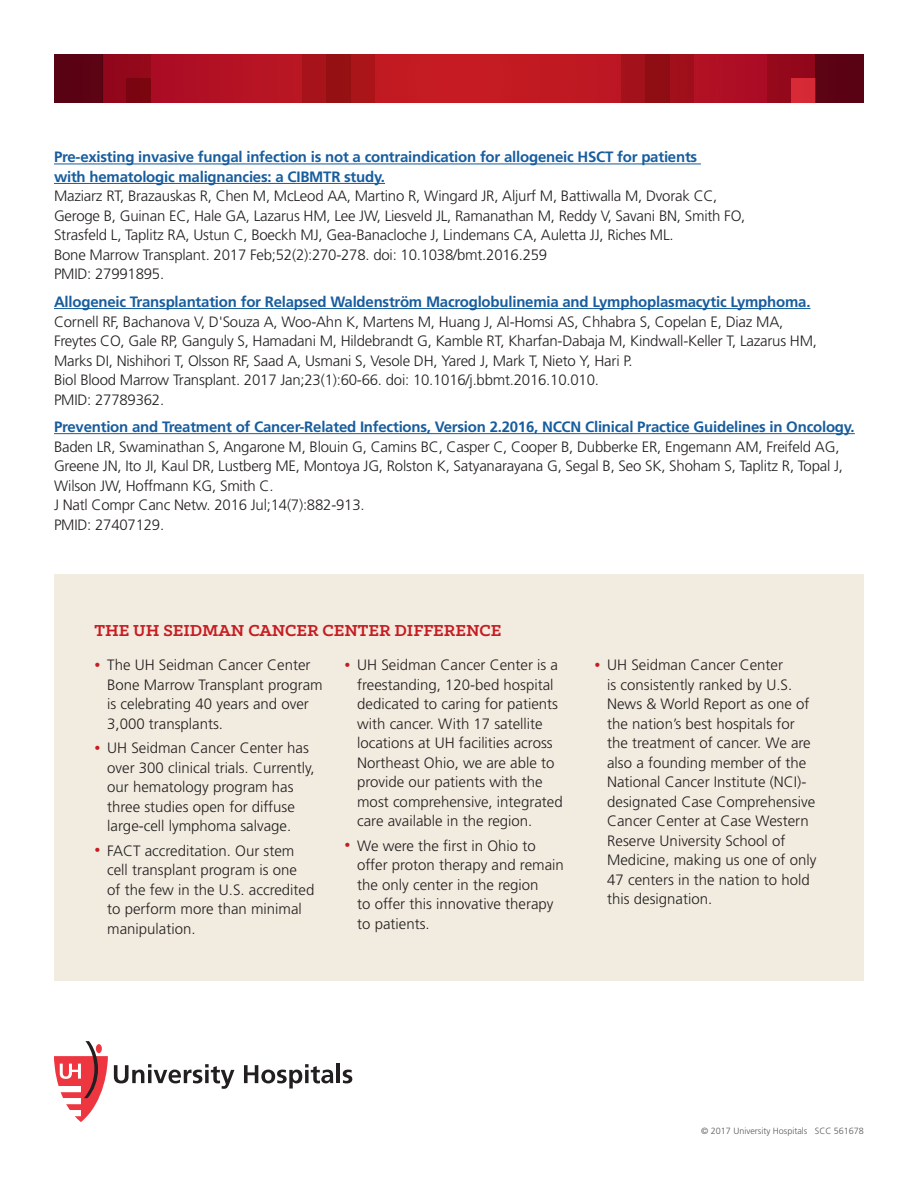
<style>
.page{position:relative;width:918px;height:1188px;background:#fff}
.page>*{position:absolute;margin:0;border:0;box-sizing:border-box;transform-origin:0 0}
.t1{font:700 18px "Klinic Slab";color:#c61c22}
.t2{font:300 15px/19.5px "Frutiger LT Std";color:#231f20}
.t3{font:700 15px/19.5px "Frutiger LT Std";letter-spacing:-.015em;color:#175d9e}
.t4{font:300 9px "Frutiger LT Std";color:#57585a}
.s1{font-size:12px;color:#c61c22}
</style>
<div class="page">
<svg style="left:150px;top:54px;width:618px;height:48px;background:#b91523"></svg>
<div style="left:768px;top:54px;width:48px;height:48px;background:#94081b"></div>
<div style="left:792px;top:78px;width:24px;height:24px;background:#d62936"></div>
<svg style="left:102px;top:54px;width:48px;height:48px;background:#8b0618"></svg>
<div style="left:816px;top:54px;width:48px;height:48px;background:#5a0214"></div>
<div style="left:646px;top:54px;width:48px;height:48px;background:#a0101b"></div>
<div style="left:326px;top:54px;width:48px;height:48px;background:#aa1519"></div>
<div style="left:622px;top:54px;width:48px;height:48px;background:linear-gradient(to right,#a8131c,#8a0c12)"></div>
<div style="left:302px;top:54px;width:48px;height:48px;background:#9c1116"></div>
<div style="left:54px;top:54px;width:48px;height:48px;background:#5a0214"></div>
<div style="left:54px;top:575px;width:810px;height:406px;background:#f2ece0"></div>
<hr style="left:54px;top:164px;width:647px;height:1px;background:#175d9e">
<hr style="left:54px;top:183px;width:331px;height:1px;background:#175d9e">
<hr style="left:54px;top:308px;width:757px;height:1px;background:#175d9e">
<hr style="left:54px;top:433px;width:801px;height:1px;background:#175d9e">
<svg style="left:114px;top:1064px;width:120px;height:25px"></svg>
<svg style="left:244px;top:1064px;width:89px;height:25px"></svg>
<hr style="left:337px;top:1064px;width:3px;height:19px;background:#231f20">
<svg style="left:343px;top:1070px;width:9px;height:13px"></svg>
<svg style="left:54px;top:1041px;width:54px;height:81px"></svg>
<p class="t3" style="left:54px;top:148px;width:645px">Pre-existing invasive fungal infection is not a contraindication for allogeneic HSCT for patients with hematologic malignancies: a CIBMTR study.</p>
<p class="t2" style="left:54px;top:187px;width:693px">Maziarz RT, Brazauskas R, Chen M, McLeod AA, Martino R, Wingard JR, Aljurf M, Battiwalla M, Dvorak CC, Geroge B, Guinan EC, Hale GA, Lazarus HM, Lee JW, Liesveld JL, Ramanathan M, Reddy V, Savani BN, Smith FO, Strasfeld L, Taplitz RA, Ustun C, Boeckh MJ, Gea-Banacloche J, Lindemans CA, Auletta JJ, Riches ML.<br>Bone Marrow Transplant. 2017 Feb;52(2):270-278. doi: 10.1038/bmt.2016.259<br>PMID: 27991895.</p>
<p class="t3" style="left:54px;top:292px;width:758px">Allogeneic Transplantation for Relapsed Waldenström Macroglobulinemia and Lymphoplasmacytic Lymphoma.</p>
<p class="t2" style="left:54px;top:312px;width:764px">Cornell RF, Bachanova V, D'Souza A, Woo-Ahn K, Martens M, Huang J, Al-Homsi AS, Chhabra S, Copelan E, Diaz MA, Freytes CO, Gale RP, Ganguly S, Hamadani M, Hildebrandt G, Kamble RT, Kharfan-Dabaja M, Kindwall-Keller T, Lazarus HM, Marks DI, Nishihori T, Olsson RF, Saad A, Usmani S, Vesole DH, Yared J, Mark T, Nieto Y, Hari P.<br>Biol Blood Marrow Transplant. 2017 Jan;23(1):60-66. doi: 10.1016/j.bbmt.2016.10.010.<br>PMID: 27789362.</p>
<p class="t3" style="left:54px;top:417px;width:802px">Prevention and Treatment of Cancer-Related Infections, Version 2.2016, NCCN Clinical Practice Guidelines in Oncology.</p>
<p class="t2" style="left:54px;top:437px;width:791px">Baden LR, Swaminathan S, Angarone M, Blouin G, Camins BC, Casper C, Cooper B, Dubberke ER, Engemann AM, Freifeld AG, Greene JN, Ito JI, Kaul DR, Lustberg ME, Montoya JG, Rolston K, Satyanarayana G, Segal B, Seo SK, Shoham S, Taplitz R, Topal J, Wilson JW, Hoffmann KG, Smith C.<br>J Natl Compr Canc Netw. 2016 Jul;14(7):882-913.<br>PMID: 27407129.</p>
<p class="t1" style="left:94px;top:618px;width:408px">THE UH SEIDMAN CANCER CENTER DIFFERENCE</p>
<p class="t2" style="left:107px;top:656px;width:217px;text-indent:-13px"><span class="s1">•</span> The UH Seidman Cancer Center<br>Bone Marrow Transplant program is celebrating 40 years and over<br>3,000 transplants.</p>
<p class="t2" style="left:107px;top:739px;width:209px;text-indent:-13px"><span class="s1">•</span> UH Seidman Cancer Center has over 300 clinical trials. Currently, our hematology program has three studies open for diffuse large-cell lymphoma salvage.</p>
<p class="t2" style="left:107px;top:841px;width:209px;text-indent:-13px"><span class="s1">•</span> FACT accreditation. Our stem cell transplant program is one<br>of the few in the U.S. accredited to perform more than minimal manipulation.</p>
<p class="t2" style="left:357px;top:656px;width:207px;text-indent:-13px"><span class="s1">•</span> UH Seidman Cancer Center is a freestanding, 120-bed hospital dedicated to caring for patients with cancer. With 17 satellite locations at UH facilities across<br>Northeast Ohio, we are able to provide our patients with the most comprehensive, integrated care available in the region.</p>
<p class="t2" style="left:357px;top:836px;width:208px;text-indent:-13px"><span class="s1">•</span> We were the first in Ohio to offer proton therapy and remain the only center in the region<br>to offer this innovative therapy to patients.</p>
<p class="t2" style="left:607px;top:656px;width:211px;text-indent:-13px"><span class="s1">•</span> UH Seidman Cancer Center<br>is consistently ranked by U.S.<br>News &amp; World Report as one of the nation’s best hospitals for the treatment of cancer. We are also a founding member of the<br>National Cancer Institute (NCI)- designated Case Comprehensive<br>Cancer Center at Case Western<br>Reserve University School of<br>Medicine, making us one of only<br>47 centers in the nation to hold this designation.</p>
<p class="t4" style="left:701px;top:1126px;width:164px">© 2017 University Hospitals SCC 561678</p>
</div>
